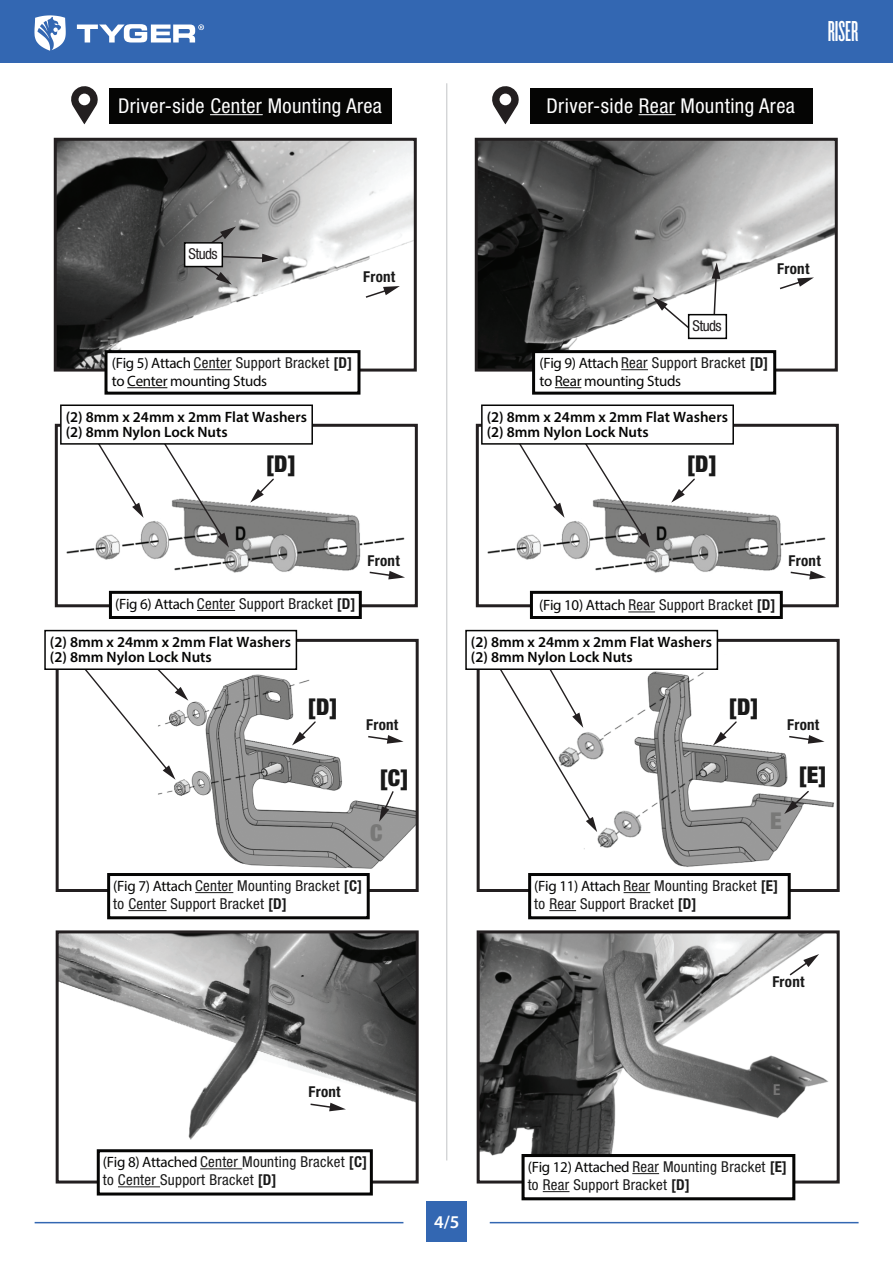
<style>
.page{position:relative;width:893px;height:1263px;background:#fff}
.page>*{position:absolute;margin:0;border:0;box-sizing:border-box;transform-origin:0 0}
.t1{font:30px "Knockout HTF46 Flyweight";color:#fff}
.t2{font:900 condensed 23.25px "Helvetica Neue LT Std";color:#191919}
.t3{font:900 condensed 23.25px "Helvetica Neue LT Std";color:#787877}
.t4{font:condensed 20.4px "Helvetica Neue LT Std";letter-spacing:.02em;color:#fff}
.t5{font:600 18px "Myriad Pro";color:#fff}
.t6{font:condensed 15px/18px "Helvetica Neue LT Std";letter-spacing:.02em;color:#191919}
.t7{font:600 15px/15px "Myriad Pro";color:#050504}
.t8{font:15px "Myriad Pro";letter-spacing:-.02em;color:#050504}
.t9{font:700 condensed 15px "Helvetica Neue LT Std";letter-spacing:.02em;color:#191919}
.t10{font:condensed 15px "Helvetica Neue LT Std";letter-spacing:-.04em;color:#231f20}
.t11{font:700 condensed 15px "Helvetica Neue LT Std";color:#767575}
.s1{font-family:"Myriad Pro";font-stretch:normal;color:#050504}
.s2{font-weight:700}
</style>
<div class="page">
<div style="left:427px;top:1201px;width:40px;height:40px;background:#3367b2"></div>
<hr style="left:35px;top:1222px;width:368px;height:1px;background:#3367b2">
<hr style="left:490px;top:1222px;width:369px;height:1px;background:#3367b2">
<div style="left:0;top:0;width:893px;height:62px;background:#3367b2"></div>
<svg style="left:34px;top:15px;width:32px;height:36px"></svg>
<svg style="left:77px;top:24px;width:127px;height:18px"></svg>
<hr style="left:446px;top:83px;width:1px;height:1077px;background:#d1d2d4">
<img style="left:158px;top:674px;width:257px;height:195px">
<div style="left:56px;top:639px;width:363px;height:253px;border:3px solid #231f20"></div>
<div style="left:107px;top:873px;width:263px;height:46px;background:#fff;border:3px solid #050504"></div>
<hr style="left:195px;top:892px;width:38px;height:1px;background:#191919">
<hr style="left:128px;top:910px;width:39px;height:1px;background:#191919">
<svg style="left:379px;top:790px;width:16px;height:32px"></svg>
<img style="left:66px;top:503px;width:339px;height:77px">
<div style="left:55px;top:424px;width:363px;height:183px;border:3px solid #231f20"></div>
<div style="left:109px;top:591px;width:253px;height:28px;background:#fff;border:3px solid #050504"></div>
<hr style="left:197px;top:610px;width:38px;height:1px;background:#191919">
<svg style="left:153px;top:445px;width:76px;height:103px"></svg>
<svg style="left:74px;top:445px;width:70px;height:73px"></svg>
<div style="left:60px;top:404px;width:253px;height:41px;background:#fff;border:2px solid #050504"></div>
<svg style="left:85px;top:670px;width:103px;height:110px"></svg>
<div style="left:44px;top:630px;width:253px;height:40px;background:#fff;border:2px solid #050504"></div>
<svg style="left:250px;top:478px;width:24px;height:25px"></svg>
<svg style="left:292px;top:720px;width:25px;height:25px"></svg>
<div style="left:109px;top:88px;width:283px;height:35px;background:#050504"></div>
<svg style="left:71px;top:86px;width:27px;height:38px"></svg>
<hr style="left:210px;top:114px;width:52px;height:1px;background:#fff">
<img style="left:58px;top:142px;width:355px;height:226px">
<div style="left:54px;top:138px;width:363px;height:234px;border:3px solid #231f20"></div>
<div style="left:104px;top:350px;width:256px;height:45px;background:#fff;border:3px solid #050504"></div>
<hr style="left:194px;top:369px;width:38px;height:1px;background:#191919">
<hr style="left:127px;top:387px;width:40px;height:1px;background:#050504">
<svg style="left:364px;top:286px;width:36px;height:13px"></svg>
<svg style="left:204px;top:226px;width:32px;height:22px"></svg>
<svg style="left:191px;top:254px;width:87px;height:31px;background:#9b9b9b"></svg>
<svg style="left:368px;top:571px;width:37px;height:8px"></svg>
<svg style="left:367px;top:735px;width:37px;height:9px"></svg>
<img style="left:60px;top:934px;width:355px;height:228px">
<div style="left:56px;top:930px;width:363px;height:253px;border:3px solid #231f20"></div>
<div style="left:97px;top:1149px;width:276px;height:46px;background:#fff;border:3px solid #050504"></div>
<hr style="left:200px;top:1168px;width:42px;height:1px;background:#191919">
<hr style="left:118px;top:1186px;width:42px;height:1px;background:#191919">
<svg style="left:309px;top:1102px;width:37px;height:9px"></svg>
<div style="left:184px;top:242px;width:39px;height:25px;background:#fff;border:2px solid #050504"></div>
<img style="left:584px;top:653px;width:250px;height:214px">
<div style="left:477px;top:639px;width:363px;height:253px;border:3px solid #231f20"></div>
<div style="left:528px;top:873px;width:263px;height:46px;background:#fff;border:3px solid #050504"></div>
<svg style="left:624px;top:892px;width:26px;height:1px"></svg>
<svg style="left:549px;top:910px;width:27px;height:1px"></svg>
<svg style="left:784px;top:789px;width:26px;height:25px"></svg>
<img style="left:487px;top:503px;width:339px;height:77px">
<div style="left:476px;top:424px;width:363px;height:183px;border:3px solid #231f20"></div>
<div style="left:530px;top:591px;width:253px;height:28px;background:#fff;border:3px solid #050504"></div>
<svg style="left:628px;top:611px;width:27px;height:1px"></svg>
<svg style="left:574px;top:445px;width:76px;height:103px"></svg>
<svg style="left:495px;top:445px;width:70px;height:73px"></svg>
<div style="left:481px;top:404px;width:253px;height:41px;background:#fff;border:2px solid #050504"></div>
<svg style="left:500px;top:670px;width:97px;height:162px"></svg>
<div style="left:465px;top:630px;width:253px;height:40px;background:#fff;border:2px solid #050504"></div>
<svg style="left:671px;top:478px;width:24px;height:25px"></svg>
<svg style="left:713px;top:720px;width:25px;height:25px"></svg>
<div style="left:530px;top:88px;width:283px;height:35px;background:#050504"></div>
<svg style="left:492px;top:86px;width:27px;height:38px"></svg>
<hr style="left:639px;top:114px;width:36px;height:1px;background:#fff">
<img style="left:479px;top:142px;width:355px;height:226px">
<div style="left:475px;top:138px;width:363px;height:234px;border:3px solid #231f20"></div>
<div style="left:532px;top:350px;width:244px;height:45px;background:#fff;border:3px solid #050504"></div>
<svg style="left:621px;top:369px;width:27px;height:1px"></svg>
<svg style="left:555px;top:387px;width:26px;height:1px"></svg>
<svg style="left:778px;top:277px;width:36px;height:13px"></svg>
<svg style="left:652px;top:297px;width:40px;height:34px"></svg>
<svg style="left:712px;top:262px;width:8px;height:52px"></svg>
<svg style="left:789px;top:571px;width:37px;height:8px"></svg>
<svg style="left:787px;top:735px;width:37px;height:9px"></svg>
<img style="left:481px;top:934px;width:348px;height:231px">
<div style="left:477px;top:930px;width:363px;height:253px;border:3px solid #231f20"></div>
<svg style="left:788px;top:954px;width:31px;height:23px"></svg>
<div style="left:688px;top:314px;width:39px;height:25px;background:#fff;border:2px solid #050504"></div>
<div style="left:521px;top:1154px;width:274px;height:46px;background:#fff;border:3px solid #050504"></div>
<svg style="left:632px;top:1173px;width:27px;height:1px"></svg>
<svg style="left:543px;top:1191px;width:26px;height:1px"></svg>
<h3 class="t4" style="left:118px;top:94px;width:265px">Driver-side Center Mounting Area</h3>
<h3 class="t4" style="left:546px;top:94px;width:250px">Driver-side Rear Mounting Area</h3>
<h1 class="t1" style="left:828px;top:17px;width:32px">RISER</h1>
<p class="t10" style="left:189px;top:245px;width:30px">Studs</p>
<p class="t9" style="left:363px;top:268px;width:34px">Front</p>
<p class="t9" style="left:777px;top:259px;width:34px">Front</p>
<p class="t10" style="left:693px;top:317px;width:30px">Studs</p>
<p class="t6" style="left:112px;top:354px;width:242px"><span class="s1">(Fig 5) Attach</span> Center Support Bracket <span class="s2">[D]</span></p>
<p class="t8" style="left:112px;top:372px;width:157px">to Center mounting Studs</p>
<p class="t6" style="left:539px;top:354px;width:230px"><span class="s1">(Fig 9) Attach</span> Rear Support Bracket <span class="s2">[D]</span></p>
<p class="t8" style="left:539px;top:372px;width:143px">to Rear mounting Studs</p>
<p class="t7" style="left:66px;top:409px;width:243px">(2) 8mm x 24mm x 2mm Flat Washers (2) 8mm Nylon Lock Nuts</p>
<p class="t7" style="left:487px;top:409px;width:243px">(2) 8mm x 24mm x 2mm Flat Washers (2) 8mm Nylon Lock Nuts</p>
<h2 class="t2" style="left:266px;top:449px;width:30px">[D]</h2>
<h2 class="t2" style="left:687px;top:449px;width:30px">[D]</h2>
<p class="t9" style="left:368px;top:551px;width:34px">Front</p>
<p class="t9" style="left:789px;top:551px;width:34px">Front</p>
<p class="t6" style="left:115px;top:594px;width:242px"><span class="s1">(Fig 6) Attach</span> Center Support Bracket <span class="s2">[D]</span></p>
<p class="t6" style="left:539px;top:596px;width:238px"><span class="s1">(Fig 10) Attach</span> Rear Support Bracket <span class="s2">[D]</span></p>
<p class="t7" style="left:50px;top:634px;width:243px">(2) 8mm x 24mm x 2mm Flat Washers (2) 8mm Nylon Lock Nuts</p>
<p class="t7" style="left:471px;top:634px;width:243px">(2) 8mm x 24mm x 2mm Flat Washers (2) 8mm Nylon Lock Nuts</p>
<h2 class="t2" style="left:308px;top:692px;width:30px">[D]</h2>
<p class="t9" style="left:366px;top:715px;width:34px">Front</p>
<h2 class="t2" style="left:729px;top:692px;width:30px">[D]</h2>
<p class="t9" style="left:787px;top:715px;width:34px">Front</p>
<h2 class="t2" style="left:380px;top:764px;width:29px">[C]</h2>
<h2 class="t3" style="left:370px;top:819px;width:14px">C</h2>
<h2 class="t3" style="left:770px;top:806px;width:13px">E</h2>
<h2 class="t2" style="left:799px;top:761px;width:29px">[E]</h2>
<p class="t6" style="left:113px;top:877px;width:250px"><span class="s1">(Fig 7) Attach</span> Center Mounting Bracket <span class="s2">[C] </span>to Center Support Bracket <span class="s2">[D]</span></p>
<p class="t6" style="left:534px;top:877px;width:245px"><span class="s1">(Fig 11) Attach</span> Rear Mounting Bracket <span class="s2">[E] </span>to Rear Support Bracket <span class="s2">[D]</span></p>
<p class="t9" style="left:772px;top:972px;width:34px">Front</p>
<p class="t9" style="left:308px;top:1083px;width:34px">Front</p>
<p class="t6" style="left:103px;top:1153px;width:266px"><span class="s1">(Fig 8) Attached</span> Center Mounting Bracket <span class="s2">[C] </span>to Center Support Bracket <span class="s2">[D]</span></p>
<p class="t5" style="left:434px;top:1210px;width:27px">4/5</p>
<p class="t11" style="left:773px;top:1080px;width:9px">E</p>
<p class="t6" style="left:528px;top:1158px;width:261px"><span class="s1">(Fig 12) Attached</span> Rear Mounting Bracket <span class="s2">[E] </span>to Rear Support Bracket <span class="s2">[D]</span></p>
</div>
